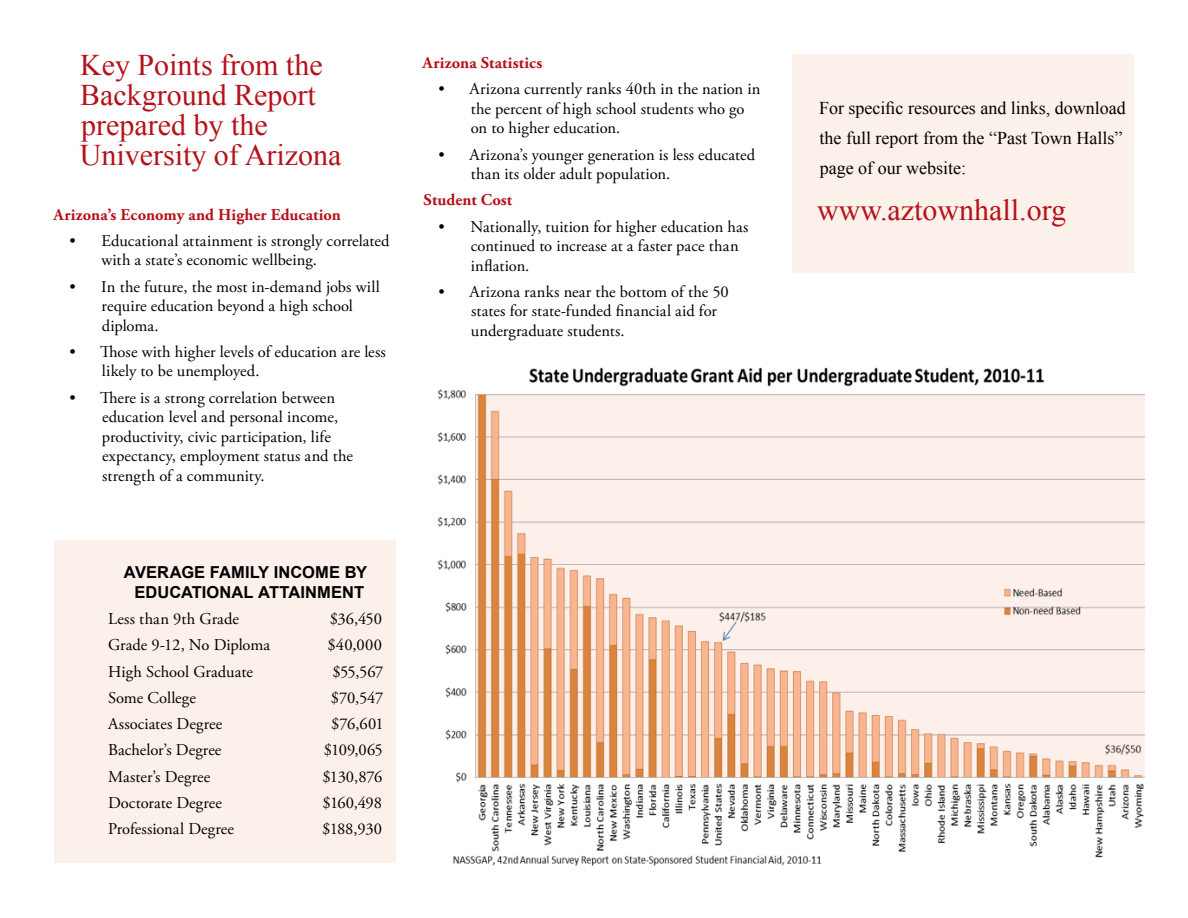
<style>
.page{position:relative;width:1188px;height:918px;background:#fff}
.page>*{position:absolute;margin:0;border:0;box-sizing:border-box;transform-origin:0 0}
.t1{font:30px/30px "Times New Roman";color:#b5121b}
.t2{font:18px/30px "Times New Roman";color:#000}
.t3{font:16.5px/19.5px "Adobe Garamond Pro";letter-spacing:.005em;color:#000}
.t4{font:700 16.5px "Adobe Garamond Pro";letter-spacing:.005em;color:#b5121b}
.t5{font:700 16.5px/19.5px "Arial";letter-spacing:.005em;color:#000;text-align:center}
</style>
<div class="page">
<div style="left:792px;top:54px;width:342px;height:219px;background:#fbf0ea"></div>
<div style="left:54px;top:540px;width:342px;height:323px;background:#fbf0ea"></div>
<img style="left:437px;top:367px;width:708px;height:500px">
<h1 class="t1" style="left:80px;top:49px;width:263px">Key Points from the<br>Background Report prepared by the<br>University of Arizona</h1>
<p class="t4" style="left:53px;top:205px;width:289px">Arizona’s Economy and Higher Education</p>
<p class="t3" style="left:101px;top:231px;width:290px;text-indent:-32px">• Educational attainment is strongly correlated with a state’s economic wellbeing.</p>
<p class="t3" style="left:102px;top:277px;width:280px;text-indent:-32px">• In the future, the most in-demand jobs will require education beyond a high school diploma.</p>
<p class="t3" style="left:102px;top:342px;width:285px;text-indent:-32px">• Those with higher levels of education are less likely to be unemployed.</p>
<p class="t3" style="left:102px;top:388px;width:253px;text-indent:-32px">• There is a strong correlation between education level and personal income, productivity, civic participation, life expectancy, employment status and the strength of a community.</p>
<p class="t4" style="left:422px;top:53px;width:121px">Arizona Statistics</p>
<p class="t3" style="left:471px;top:80px;width:291px;text-indent:-32px">• Arizona currently ranks 40th in the nation in the percent of high school students who go on to higher education.</p>
<p class="t3" style="left:471px;top:145px;width:286px;text-indent:-32px">• Arizona’s younger generation is less educated than its older adult population.</p>
<p class="t4" style="left:424px;top:191px;width:90px">Student Cost</p>
<p class="t3" style="left:471px;top:217px;width:279px;text-indent:-32px">• Nationally, tuition for higher education has continued to increase at a faster pace than inflation.</p>
<p class="t3" style="left:471px;top:282px;width:259px;text-indent:-32px">• Arizona ranks near the bottom of the 50 states for state-funded financial aid for undergraduate students.</p>
<p class="t5" style="left:124px;top:563px;width:245px">AVERAGE FAMILY INCOME BY<br>EDUCATIONAL ATTAINMENT</p>
<p class="t3" style="left:108px;top:610px;width:132px">Less than 9th Grade</p>
<p class="t3" style="left:330px;top:610px;width:54px">$36,450</p>
<p class="t3" style="left:108px;top:636px;width:164px">Grade 9-12, No Diploma</p>
<p class="t3" style="left:328px;top:636px;width:56px">$40,000</p>
<p class="t3" style="left:108px;top:662px;width:146px">High School Graduate</p>
<p class="t3" style="left:332px;top:662px;width:52px">$55,567</p>
<p class="t3" style="left:108px;top:688px;width:89px">Some College</p>
<p class="t3" style="left:331px;top:688px;width:54px">$70,547</p>
<p class="t3" style="left:108px;top:715px;width:116px">Associates Degree</p>
<p class="t3" style="left:331px;top:715px;width:54px">$76,601</p>
<p class="t3" style="left:108px;top:741px;width:115px">Bachelor’s Degree</p>
<p class="t3" style="left:324px;top:741px;width:61px">$109,065</p>
<p class="t3" style="left:108px;top:767px;width:104px">Master’s Degree</p>
<p class="t3" style="left:322px;top:767px;width:61px">$130,876</p>
<p class="t3" style="left:108px;top:793px;width:116px">Doctorate Degree</p>
<p class="t3" style="left:323px;top:793px;width:61px">$160,498</p>
<p class="t3" style="left:108px;top:820px;width:128px">Professional Degree</p>
<p class="t3" style="left:322px;top:820px;width:61px">$188,930</p>
<p class="t2" style="left:819px;top:93px;width:308px">For specific resources and links, download the full report from the “Past Town Halls” page of our website:</p>
<h1 class="t1" style="left:817px;top:195px;width:251px">www.aztownhall.org</h1>
</div>
